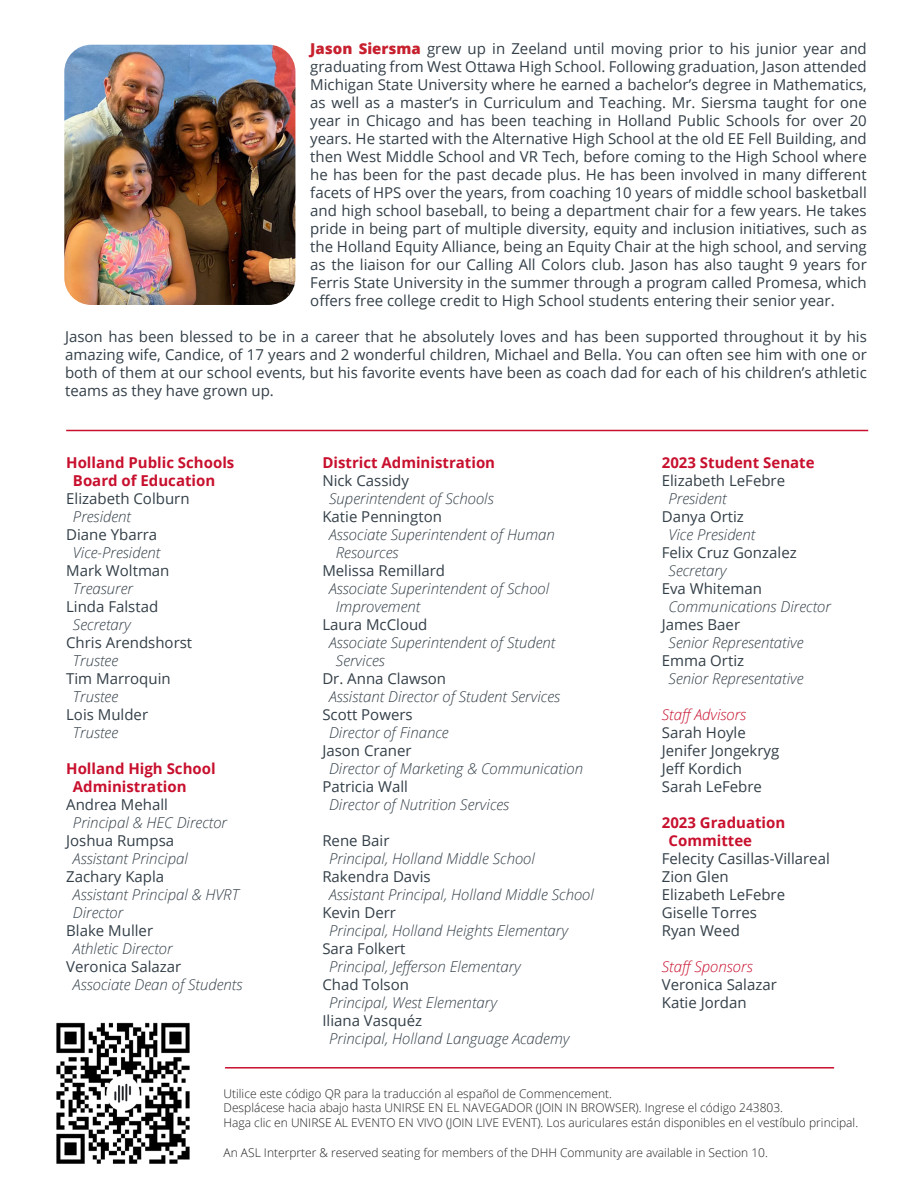
<style>
.page{position:relative;width:918px;height:1188px;background:#fff}
.page>*{position:absolute;margin:0;border:0;box-sizing:border-box;transform-origin:0 0}
.Back_Title{font:15px/18px "Open Sans";color:#333f48;text-align:justify}
.Back_Title-2{font:italic 300 15px/18px "Open Sans";color:#333f48}
.Back_Section{font:700 15px/18px "Open Sans";color:#c8102e}
.Back_Title-3{font:700 15px/18px "Open Sans";color:#c8102e}
.Back_Title-4{font:italic 300 15px "Open Sans";color:#c8102e}
.Back_Section-2{font:italic 300 15px "Open Sans";color:#c8102e}
.t1{font:300 12px "Open Sans";color:#231f20}
.s1{font-weight:800;color:#c7202e}
</style>
<div class="page">
<hr style="left:66px;top:430px;width:802px;height:1px;background:#c8102e">
<hr style="left:225px;top:1067px;width:609px;height:2px;background:#c8102e">
<img style="left:56px;top:1022px;width:134px;height:142px">
<img style="left:64px;top:45px;width:231px;height:260px">
<p class="Back_Title" style="left:310px;top:39px;width:558px"><span class="s1">Jason Siersma</span> grew up in Zeeland until moving prior to his junior year and graduating from West Ottawa High School. Following graduation, Jason attended Michigan State University where he earned a bachelor’s degree in Mathematics, as well as a master’s in Curriculum and Teaching. Mr. Siersma taught for one year in Chicago and has been teaching in Holland Public Schools for over 20 years. He started with the Alternative High School at the old EE Fell Building, and then West Middle School and VR Tech, before coming to the High School where he has been for the past decade plus. He has been involved in many different facets of HPS over the years, from coaching 10 years of middle school basketball and high school baseball, to being a department chair for a few years. He takes pride in being part of multiple diversity, equity and inclusion initiatives, such as the Holland Equity Alliance, being an Equity Chair at the high school, and serving as the liaison for our Calling All Colors club. Jason has also taught 9 years for Ferris State University in the summer through a program called Promesa, which offers free college credit to High School students entering their senior year.</p>
<p class="Back_Title" style="left:65px;top:327px;width:803px">Jason has been blessed to be in a career that he absolutely loves and has been supported throughout it by his amazing wife, Candice, of 17 years and 2 wonderful children, Michael and Bella. You can often see him with one or both of them at our school events, but his favorite events have been as coach dad for each of his children’s athletic teams as they have grown up.</p>
<p class="Back_Section" style="left:73px;top:453px;width:163px;text-indent:-7px">Holland Public Schools<br>Board of Education</p>
<p class="Back_Title" style="left:66px;top:489px;width:125px">Elizabeth Colburn</p>
<p class="Back_Title-2" style="left:73px;top:507px;width:60px">President</p>
<p class="Back_Title" style="left:66px;top:525px;width:93px">Diane Ybarra</p>
<p class="Back_Title-2" style="left:73px;top:543px;width:89px">Vice-President</p>
<p class="Back_Title" style="left:66px;top:561px;width:105px">Mark Woltman</p>
<p class="Back_Title-2" style="left:73px;top:579px;width:62px">Treasurer</p>
<p class="Back_Title" style="left:66px;top:597px;width:94px">Linda Falstad</p>
<p class="Back_Title-2" style="left:73px;top:615px;width:60px">Secretary</p>
<p class="Back_Title" style="left:66px;top:633px;width:128px">Chris Arendshorst</p>
<p class="Back_Title-2" style="left:73px;top:651px;width:47px">Trustee</p>
<p class="Back_Title" style="left:66px;top:669px;width:106px">Tim Marroquin</p>
<p class="Back_Title-2" style="left:73px;top:687px;width:47px">Trustee</p>
<p class="Back_Title" style="left:66px;top:705px;width:83px">Lois Mulder</p>
<p class="Back_Title-2" style="left:73px;top:723px;width:47px">Trustee</p>
<p class="Back_Title-3" style="left:73px;top:759px;width:144px;text-indent:-7px">Holland High School<br>Administration</p>
<p class="Back_Title" style="left:66px;top:795px;width:103px">Andrea Mehall</p>
<p class="Back_Title-2" style="left:73px;top:813px;width:156px">Principal &amp; HEC Director</p>
<p class="Back_Title" style="left:66px;top:831px;width:109px">Joshua Rumpsa</p>
<p class="Back_Title-2" style="left:73px;top:849px;width:116px">Assistant Principal</p>
<p class="Back_Title" style="left:66px;top:867px;width:100px">Zachary Kapla</p>
<p class="Back_Title-2" style="left:73px;top:885px;width:167px">Assistant Principal &amp; HVRT<br>Director</p>
<p class="Back_Title" style="left:66px;top:921px;width:88px">Blake Muller</p>
<p class="Back_Title-2" style="left:73px;top:939px;width:101px">Athletic Director</p>
<p class="Back_Title" style="left:66px;top:957px;width:117px">Veronica Salazar</p>
<p class="Back_Title-2" style="left:73px;top:975px;width:171px">Associate Dean of Students</p>
<p class="Back_Section" style="left:322px;top:453px;width:174px">District Administration</p>
<p class="Back_Title" style="left:322px;top:471px;width:88px">Nick Cassidy</p>
<p class="Back_Title-2" style="left:329px;top:489px;width:166px">Superintendent of Schools</p>
<p class="Back_Title" style="left:322px;top:507px;width:121px">Katie Pennington</p>
<p class="Back_Title-2" style="left:336px;top:525px;width:221px;text-indent:-7px">Associate Superintendent of Human<br>Resources</p>
<p class="Back_Title" style="left:322px;top:561px;width:124px">Melissa Remillard</p>
<p class="Back_Title-2" style="left:336px;top:579px;width:215px;text-indent:-7px">Associate Superintendent of School<br>Improvement</p>
<p class="Back_Title" style="left:322px;top:615px;width:107px">Laura McCloud</p>
<p class="Back_Title-2" style="left:336px;top:633px;width:221px;text-indent:-7px">Associate Superintendent of Student<br>Services</p>
<p class="Back_Title" style="left:322px;top:669px;width:125px">Dr. Anna Clawson</p>
<p class="Back_Title-2" style="left:329px;top:687px;width:233px">Assistant Director of Student Services</p>
<p class="Back_Title" style="left:322px;top:705px;width:92px">Scott Powers</p>
<p class="Back_Title-2" style="left:329px;top:723px;width:121px">Director of Finance</p>
<p class="Back_Title" style="left:322px;top:741px;width:91px">Jason Craner</p>
<p class="Back_Title-2" style="left:329px;top:759px;width:256px">Director of Marketing &amp; Communication</p>
<p class="Back_Title" style="left:322px;top:777px;width:87px">Patricia Wall</p>
<p class="Back_Title-2" style="left:329px;top:795px;width:182px">Director of Nutrition Services</p>
<p class="Back_Title" style="left:322px;top:831px;width:69px">Rene Bair</p>
<p class="Back_Title-2" style="left:329px;top:849px;width:207px">Principal, Holland Middle School</p>
<p class="Back_Title" style="left:322px;top:867px;width:110px">Rakendra Davis</p>
<p class="Back_Title-2" style="left:329px;top:885px;width:266px">Assistant Principal, Holland Middle School</p>
<p class="Back_Title" style="left:322px;top:903px;width:75px">Kevin Derr</p>
<p class="Back_Title-2" style="left:329px;top:921px;width:241px">Principal, Holland Heights Elementary</p>
<p class="Back_Title" style="left:322px;top:939px;width:85px">Sara Folkert</p>
<p class="Back_Title-2" style="left:329px;top:957px;width:193px">Principal, Jefferson Elementary</p>
<p class="Back_Title" style="left:322px;top:975px;width:88px">Chad Tolson</p>
<p class="Back_Title-2" style="left:329px;top:993px;width:169px">Principal, West Elementary</p>
<p class="Back_Title" style="left:322px;top:1011px;width:101px">Iliana Vasquéz</p>
<p class="Back_Title-2" style="left:329px;top:1029px;width:242px">Principal, Holland Language Academy</p>
<p class="Back_Section" style="left:662px;top:453px;width:154px">2023 Student Senate</p>
<p class="Back_Title" style="left:662px;top:471px;width:125px">Elizabeth LeFebre</p>
<p class="Back_Title-2" style="left:669px;top:489px;width:60px">President</p>
<p class="Back_Title" style="left:662px;top:507px;width:84px">Danya Ortiz</p>
<p class="Back_Title-2" style="left:669px;top:525px;width:88px">Vice President</p>
<p class="Back_Title" style="left:662px;top:543px;width:136px">Felix Cruz Gonzalez</p>
<p class="Back_Title-2" style="left:669px;top:561px;width:60px">Secretary</p>
<p class="Back_Title" style="left:662px;top:579px;width:102px">Eva Whiteman</p>
<p class="Back_Title-2" style="left:669px;top:597px;width:164px">Communications Director</p>
<p class="Back_Title" style="left:662px;top:615px;width:80px">James Baer</p>
<p class="Back_Title-2" style="left:669px;top:633px;width:137px">Senior Representative</p>
<p class="Back_Title" style="left:662px;top:651px;width:84px">Emma Ortiz</p>
<p class="Back_Title-2" style="left:669px;top:669px;width:137px">Senior Representative</p>
<p class="Back_Title-4" style="left:662px;top:704px;width:86px">Staff Advisors</p>
<p class="Back_Title" style="left:662px;top:723px;width:86px">Sarah Hoyle</p>
<p class="Back_Title" style="left:662px;top:741px;width:119px">Jenifer Jongekryg</p>
<p class="Back_Title" style="left:662px;top:759px;width:82px">Jeff Kordich</p>
<p class="Back_Title" style="left:662px;top:777px;width:102px">Sarah LeFebre</p>
<p class="Back_Section" style="left:669px;top:813px;width:118px;text-indent:-7px">2023 Graduation<br>Committee</p>
<p class="Back_Title" style="left:662px;top:849px;width:170px">Felecity Casillas-Villareal</p>
<p class="Back_Title" style="left:662px;top:867px;width:68px">Zion Glen</p>
<p class="Back_Title" style="left:662px;top:885px;width:125px">Elizabeth LeFebre</p>
<p class="Back_Title" style="left:662px;top:903px;width:97px">Giselle Torres</p>
<p class="Back_Title" style="left:662px;top:921px;width:80px">Ryan Weed</p>
<p class="Back_Section-2" style="left:662px;top:956px;width:92px">Staff Sponsors</p>
<p class="Back_Title" style="left:662px;top:975px;width:117px">Veronica Salazar</p>
<p class="Back_Title" style="left:662px;top:993px;width:86px">Katie Jordan</p>
<p class="t1" style="left:224px;top:1085px;width:390px">Utilice este código QR para la traducción al español de Commencement.</p>
<p class="t1" style="left:224px;top:1100px;width:561px">Desplácese hacia abajo hasta UNIRSE EN EL NAVEGADOR (JOIN IN BROWSER). Ingrese el código 243803.</p>
<p class="t1" style="left:224px;top:1115px;width:636px">Haga clic en UNIRSE AL EVENTO EN VIVO (JOIN LIVE EVENT). Los auriculares están disponibles en el vestíbulo principal.</p>
<p class="t1" style="left:224px;top:1144px;width:546px">An ASL Interprter &amp; reserved seating for members of the DHH Community are available in Section 10.</p>
</div>
